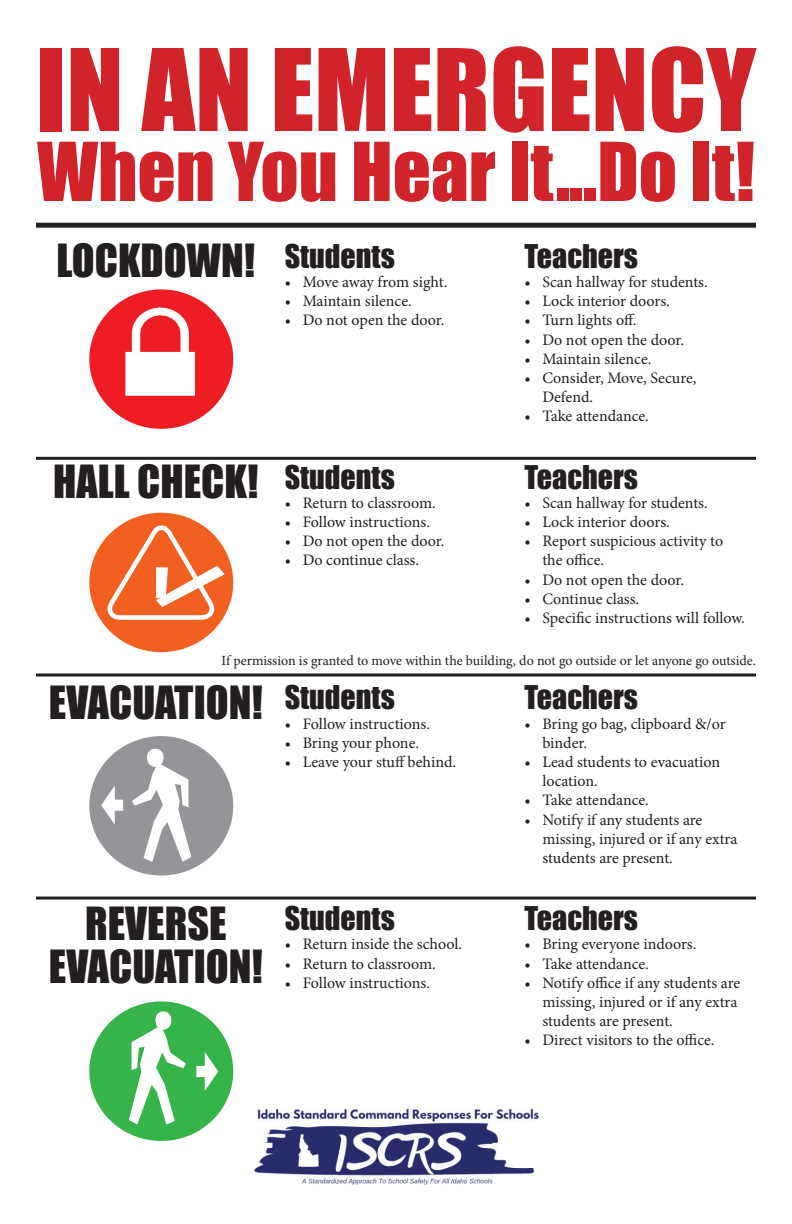
<style>
.page{position:relative;width:792px;height:1224px;background:#fff}
.page>*{position:absolute;margin:0;border:0;box-sizing:border-box;transform-origin:0 0}
.t1{font:105px "Impact";color:#d1232a}
.t2{font:75px "Impact";color:#d1232a}
.t3{font:42px "Impact";color:#231f20}
.t4{font:30px "Impact";color:#231f20}
.t5{font:16px/19.2px "Minion Pro";color:#231f20}
.t6{font:14px "Minion Pro";color:#231f20}
</style>
<div class="page">
<div style="left:36px;top:223px;width:720px;height:5px;background:#231f20"></div>
<hr style="left:36px;top:457px;width:720px;height:3px;background:#231f20">
<hr style="left:36px;top:897px;width:720px;height:3px;background:#231f20">
<hr style="left:36px;top:673px;width:720px;height:3px;background:#231f20">
<svg style="left:89px;top:289px;width:144px;height:140px"></svg>
<svg style="left:89px;top:513px;width:144px;height:139px"></svg>
<svg style="left:89px;top:736px;width:144px;height:140px"></svg>
<svg style="left:89px;top:1001px;width:144px;height:140px"></svg>
<img style="left:254px;top:1109px;width:285px;height:76px">
<p class="t1" style="left:36px;top:8px;width:721px">IN AN EMERGENCY</p>
<p class="t2" style="left:37px;top:113px;width:719px">When You Hear It...Do It!</p>
<p class="t3" style="left:57px;top:228px;width:200px">LOCKDOWN!</p>
<p class="t4" style="left:285px;top:233px;width:112px">Students</p>
<p class="t5" style="left:285px;top:272px;width:164px">• Move away from sight.</p>
<p class="t5" style="left:285px;top:292px;width:129px">• Maintain silence.</p>
<p class="t5" style="left:285px;top:311px;width:161px">• Do not open the door.</p>
<p class="t3" style="left:53px;top:449px;width:207px">HALL CHECK!</p>
<p class="t4" style="left:285px;top:454px;width:112px">Students</p>
<p class="t5" style="left:285px;top:493px;width:153px">• Return to classroom.</p>
<p class="t5" style="left:285px;top:512px;width:147px">• Follow instructions.</p>
<p class="t5" style="left:285px;top:532px;width:161px">• Do not open the door.</p>
<p class="t5" style="left:285px;top:551px;width:136px">• Do continue class.</p>
<p class="t4" style="left:524px;top:233px;width:115px">Teachers</p>
<p class="t5" style="left:524px;top:272px;width:185px">• Scan hallway for students.</p>
<p class="t5" style="left:524px;top:292px;width:147px">• Lock interior doors.</p>
<p class="t5" style="left:524px;top:311px;width:114px">• Turn lights off.</p>
<p class="t5" style="left:524px;top:330px;width:161px">• Do not open the door.</p>
<p class="t5" style="left:524px;top:349px;width:129px">• Maintain silence.</p>
<p class="t5" style="left:542px;top:368px;width:156px;text-indent:-18px">• Consider, Move, Secure,<br>Defend.</p>
<p class="t5" style="left:524px;top:407px;width:126px">• Take attendance.</p>
<p class="t4" style="left:524px;top:454px;width:115px">Teachers</p>
<p class="t5" style="left:524px;top:493px;width:185px">• Scan hallway for students.</p>
<p class="t5" style="left:524px;top:512px;width:147px">• Lock interior doors.</p>
<p class="t5" style="left:542px;top:532px;width:182px;text-indent:-18px">• Report suspicious activity to the office.</p>
<p class="t5" style="left:524px;top:570px;width:161px">• Do not open the door.</p>
<p class="t5" style="left:524px;top:589px;width:116px">• Continue class.</p>
<p class="t5" style="left:524px;top:608px;width:222px">• Specific instructions will follow.</p>
<p class="t6" style="left:221px;top:652px;width:536px">If permission is granted to move within the building, do not go outside or let anyone go outside.</p>
<p class="t3" style="left:49px;top:670px;width:215px">EVACUATION!</p>
<p class="t4" style="left:285px;top:674px;width:112px">Students</p>
<p class="t5" style="left:285px;top:714px;width:147px">• Follow instructions.</p>
<p class="t5" style="left:285px;top:733px;width:136px">• Bring your phone.</p>
<p class="t5" style="left:285px;top:752px;width:173px">• Leave your stuff behind.</p>
<p class="t4" style="left:524px;top:674px;width:115px">Teachers</p>
<p class="t5" style="left:542px;top:714px;width:185px;text-indent:-18px">• Bring go bag, clipboard &amp;/or binder.</p>
<p class="t5" style="left:542px;top:752px;width:179px;text-indent:-18px">• Lead students to evacuation location.</p>
<p class="t5" style="left:524px;top:791px;width:126px">• Take attendance.</p>
<p class="t5" style="left:542px;top:810px;width:197px;text-indent:-18px">• Notify if any students are missing, injured or if any extra students are present.</p>
<p class="t3" style="left:85px;top:891px;width:143px">REVERSE</p>
<p class="t3" style="left:49px;top:934px;width:215px">EVACUATION!</p>
<p class="t4" style="left:285px;top:895px;width:112px">Students</p>
<p class="t5" style="left:285px;top:935px;width:179px">• Return inside the school.</p>
<p class="t5" style="left:285px;top:954px;width:153px">• Return to classroom.</p>
<p class="t5" style="left:285px;top:973px;width:147px">• Follow instructions.</p>
<p class="t4" style="left:524px;top:895px;width:115px">Teachers</p>
<p class="t5" style="left:524px;top:935px;width:174px">• Bring everyone indoors.</p>
<p class="t5" style="left:524px;top:954px;width:126px">• Take attendance.</p>
<p class="t5" style="left:542px;top:973px;width:200px;text-indent:-18px">• Notify office if any students are missing, injured or if any extra students are present.</p>
<p class="t5" style="left:524px;top:1031px;width:192px">• Direct visitors to the office.</p>
</div>
